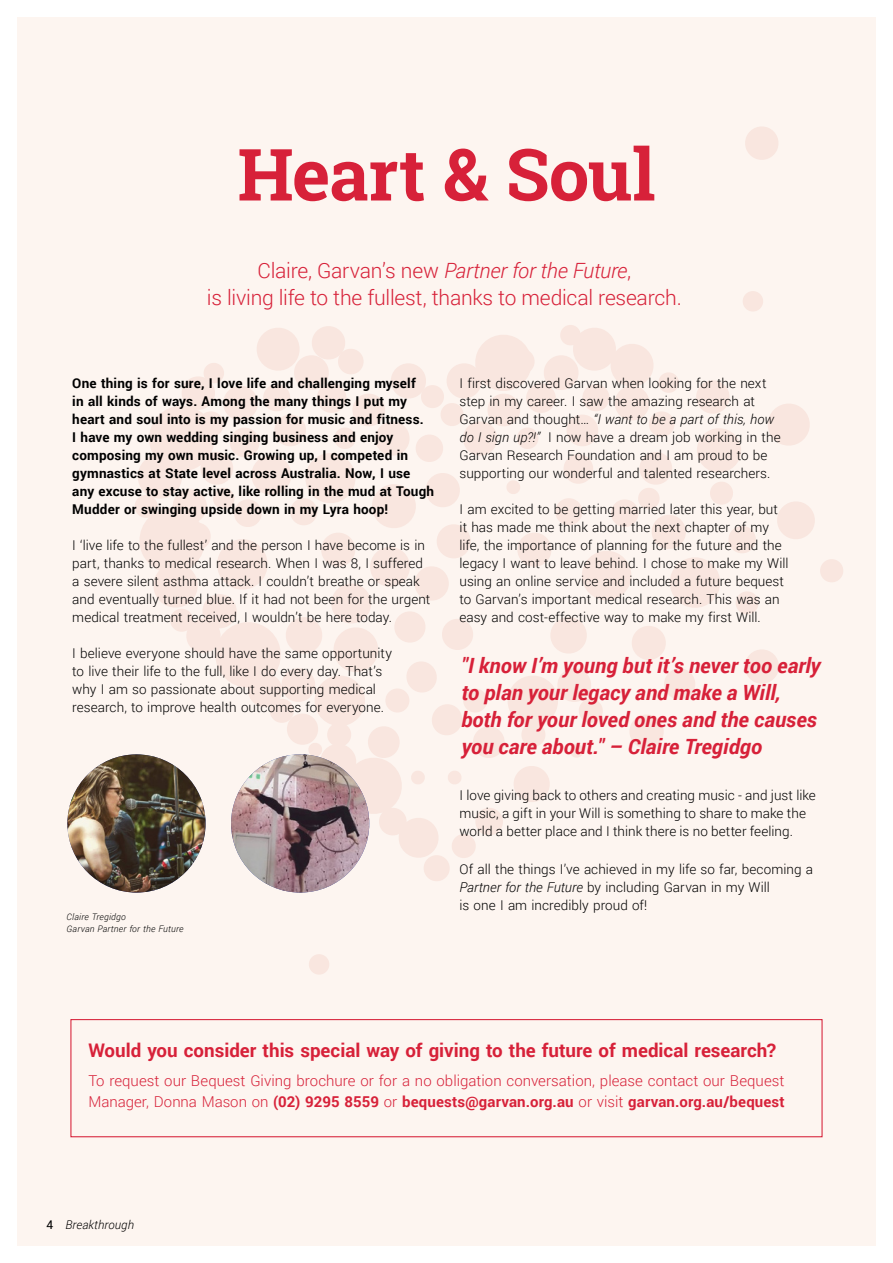
<style>
.page{position:relative;width:893px;height:1263px;background:#fff}
.page>*{position:absolute;margin:0;border:0;box-sizing:border-box;transform-origin:0 0}
.t1{font:700 72px "Roboto Slab";letter-spacing:-.01em;color:#d72139}
.t2{font:italic 700 21px/27px "Roboto";color:#d72139}
.t3{font:300 21px/27px "Roboto";letter-spacing:-.015em;color:#d72139;text-align:center}
.t4{font:700 18.75px "Roboto";color:#d72139}
.t5{font:300 15px/21px "Roboto";color:#d72139}
.t6{font:300 13.5px/18px "Roboto";letter-spacing:.005em;color:#000}
.t7{font:700 13.5px/18px "Roboto";letter-spacing:.01em;color:#000}
.t8{font:italic 300 12px "Roboto";letter-spacing:.01em;color:#000}
.t9{font:italic 300 9px/12px "Roboto";letter-spacing:.03em;color:#000}
.s1{font-style:italic}
.s2{font-weight:700}
.s3{font-weight:400;font-style:normal}
</style>
<div class="page">
<div style="left:17px;top:17px;width:859px;height:1229px;background:#fdf5f0"></div>
<svg style="left:743px;top:291px;width:20px;height:20px"></svg>
<svg style="left:745px;top:127px;width:33px;height:33px"></svg>
<svg style="left:135px;top:325px;width:708px;height:558px"></svg>
<div style="left:70px;top:1019px;width:753px;height:118px;border:1px solid #d72139"></div>
<svg style="left:309px;top:954px;width:20px;height:21px"></svg>
<img style="left:67px;top:754px;width:139px;height:138px;border-radius:69px">
<img style="left:231px;top:754px;width:138px;height:138px;border-radius:69px">
<h1 class="t1" style="left:238px;top:125px;width:419px">Heart &amp; Soul</h1>
<h2 class="t3" style="left:207px;top:257px;width:476px">Claire, Garvan’s new <span class="s1">Partner for the Future</span>,<br>is living life to the fullest, thanks to medical research.</h2>
<p class="t7" style="left:72px;top:374px;width:363px">One thing is for sure, I love life and challenging myself<br>in all kinds of ways. Among the many things I put my heart and soul into is my passion for music and fitness.<br>I have my own wedding singing business and enjoy composing my own music. Growing up, I competed in gymnastics at State level across Australia. Now, I use any excuse to stay active, like rolling in the mud at Tough Mudder or swinging upside down in my Lyra hoop!</p>
<p class="t6" style="left:72px;top:536px;width:360px">I ‘live life to the fullest’ and the person I have become is in part, thanks to medical research. When I was 8, I suffered a severe silent asthma attack. I couldn’t breathe or speak and eventually turned blue. If it had not been for the urgent medical treatment received, I wouldn’t be here today.</p>
<p class="t6" style="left:72px;top:644px;width:321px">I believe everyone should have the same opportunity to live their life to the full, like I do every day. That’s why I am so passionate about supporting medical research, to improve health outcomes for everyone.</p>
<p class="t9" style="left:67px;top:910px;width:118px">Claire Tregidgo<br>Garvan Partner for the Future</p>
<p class="t6" style="left:459px;top:374px;width:323px">I first discovered Garvan when looking for the next step in my career. I saw the amazing research at Garvan and thought… <span class="s1">“I want to be a part of this, how do I sign up?!”</span> I now have a dream job working in the Garvan Research Foundation and I am proud to be supporting our wonderful and talented researchers.</p>
<p class="t6" style="left:459px;top:500px;width:330px">I am excited to be getting married later this year, but it has made me think about the next chapter of my life, the importance of planning for the future and the legacy I want to leave behind. I chose to make my Will using an online service and included a future bequest to Garvan’s important medical research. This was an easy and cost-effective way to make my first Will.</p>
<h2 class="t2" style="left:461px;top:651px;width:361px">"I know I’m young but it’s never too early to plan your legacy and make a Will, both for your loved ones and the causes you care about." – Claire Tregidgo</h2>
<p class="t6" style="left:459px;top:786px;width:358px">I love giving back to others and creating music - and just like music, a gift in your Will is something to share to make the world a better place and I think there is no better feeling.</p>
<p class="t6" style="left:459px;top:860px;width:355px">Of all the things I’ve achieved in my life so far, becoming a<br><span class="s1">Partner for the Future</span> by including Garvan in my Will<br>is one I am incredibly proud of!</p>
<h3 class="t4" style="left:88px;top:1037px;width:689px">Would you consider this special way of giving to the future of medical research?</h3>
<p class="t5" style="left:88px;top:1070px;width:698px">To request our Bequest Giving brochure or for a no obligation conversation, please contact our Bequest<br>Manager, Donna Mason on <span class="s2">(02) 9295 8559</span> or <span class="s2">bequests@garvan.org.au</span> or visit <span class="s2">garvan.org.au/bequest</span></p>
<p class="t8" style="left:47px;top:1216px;width:89px"><span class="s3">4</span> Breakthrough</p>
</div>
